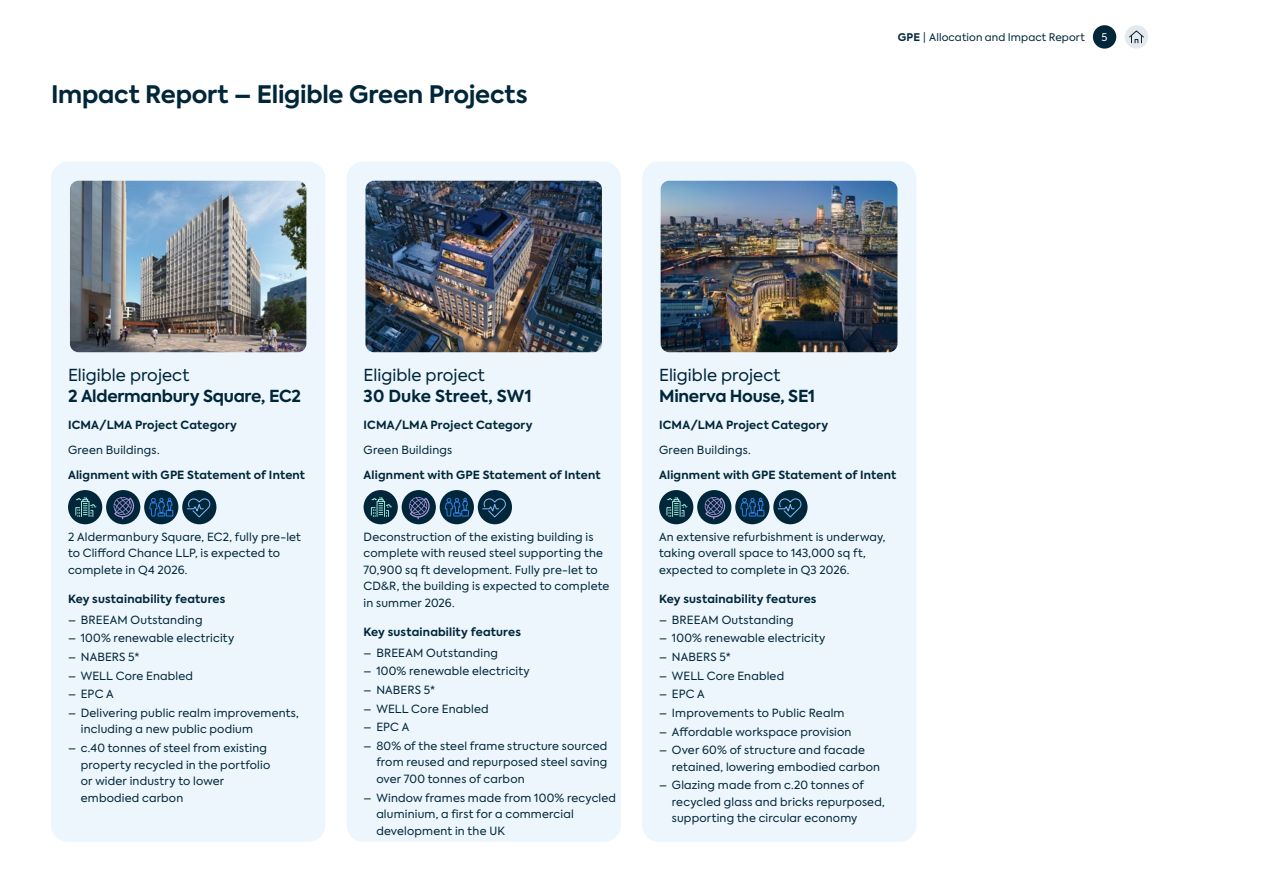
<style>
.page{position:relative;width:1263px;height:893px;background:#fff}
.page>*{position:absolute;margin:0;border:0;box-sizing:border-box;transform-origin:0 0}
.PageTitle1_16_19pt{font:700 24px "Axiforma";letter-spacing:-.01em;color:#00263a}
.Heading_Top-level-1_Navy{font:700 16.5px/21px "Axiforma";letter-spacing:-.015em;color:#00263a}
.Heading_Top-level-1_Navy-2{font:700 16.5px/21px "Axiforma";letter-spacing:.005em;color:#00263a}
.Bodytext_7_5pt{font:11.25px/16.5px "Axiforma";letter-spacing:.02em;color:#00263a}
.Heading2{font:700 11.25px "Axiforma";letter-spacing:.015em;color:#00263a}
.Heading2-2{font:11.25px "Axiforma";letter-spacing:.02em;color:#00263a}
.t1{font:10.5px "Axiforma";letter-spacing:.01em;color:#00263a}
.t2{font:10.5px "Axiforma";color:#fff}
.s1{font-weight:700}
.s2{font-weight:400}
</style>
<div class="page">
<div style="left:347px;top:162px;width:274px;height:680px;background:#edf6fc;border-radius:17px"></div>
<div style="left:51px;top:162px;width:274px;height:680px;background:#edf6fc;border-radius:17px"></div>
<div style="left:364px;top:490px;width:34px;height:34px;background:#00263a;border-radius:50%"></div>
<svg style="left:371px;top:497px;width:21px;height:20px"></svg>
<div style="left:440px;top:490px;width:34px;height:34px;background:#00263a;border-radius:50%"></div>
<svg style="left:444px;top:490px;width:25px;height:34px"></svg>
<div style="left:478px;top:490px;width:34px;height:34px;background:#00263a;border-radius:50%"></div>
<svg style="left:482px;top:498px;width:24px;height:21px"></svg>
<div style="left:402px;top:490px;width:34px;height:34px;background:#00263a;border-radius:50%"></div>
<svg style="left:409px;top:497px;width:21px;height:22px"></svg>
<div style="left:68px;top:490px;width:34px;height:34px;background:#00263a;border-radius:50%"></div>
<svg style="left:75px;top:497px;width:22px;height:20px"></svg>
<div style="left:144px;top:490px;width:34px;height:34px;background:#00263a;border-radius:50%"></div>
<svg style="left:149px;top:490px;width:25px;height:34px"></svg>
<div style="left:182px;top:490px;width:34px;height:34px;background:#00263a;border-radius:50%"></div>
<svg style="left:186px;top:498px;width:24px;height:21px"></svg>
<div style="left:106px;top:490px;width:34px;height:34px;background:#00263a;border-radius:50%"></div>
<svg style="left:113px;top:497px;width:21px;height:22px"></svg>
<img style="left:365px;top:181px;width:237px;height:171px">
<img style="left:70px;top:181px;width:236px;height:171px">
<div style="left:642px;top:162px;width:274px;height:680px;background:#edf6fc;border-radius:17px"></div>
<div style="left:659px;top:490px;width:34px;height:34px;background:#00263a;border-radius:50%"></div>
<svg style="left:666px;top:497px;width:22px;height:20px"></svg>
<div style="left:735px;top:490px;width:34px;height:34px;background:#00263a;border-radius:50%"></div>
<svg style="left:740px;top:490px;width:25px;height:34px"></svg>
<div style="left:773px;top:490px;width:34px;height:34px;background:#00263a;border-radius:50%"></div>
<svg style="left:777px;top:498px;width:24px;height:21px"></svg>
<div style="left:697px;top:490px;width:34px;height:34px;background:#00263a;border-radius:50%"></div>
<svg style="left:704px;top:497px;width:21px;height:22px"></svg>
<img style="left:661px;top:181px;width:236px;height:171px">
<div style="left:1093px;top:25px;width:23px;height:24px;background:#00263a;border-radius:50%"></div>
<div style="left:1125px;top:25px;width:23px;height:24px;background:#e6e9eb;border-radius:50%"></div>
<svg style="left:1129px;top:30px;width:15px;height:14px"></svg>
<p class="PageTitle1_16_19pt" style="left:51px;top:78px;width:478px">Impact Report – Eligible Green Projects</p>
<p class="t1" style="left:898px;top:30px;width:188px"><span class="s1">GPE</span> | Allocation and Impact Report</p>
<p class="t2" style="left:1101px;top:30px;width:7px">5</p>
<h4 class="Heading_Top-level-1_Navy" style="left:68px;top:365px;width:235px"><span class="s2">Eligible project<br></span>2 Aldermanbury Square, EC2</h4>
<p class="Heading2" style="left:68px;top:418px;width:171px">ICMA/LMA Project Category</p>
<p class="Heading2-2" style="left:68px;top:443px;width:93px">Green Buildings.</p>
<p class="Heading2" style="left:68px;top:468px;width:239px">Alignment with GPE Statement of Intent</p>
<h4 class="Heading_Top-level-1_Navy-2" style="left:364px;top:365px;width:170px"><span class="s2">Eligible project<br></span>30 Duke Street, SW1</h4>
<p class="Heading2" style="left:364px;top:418px;width:171px">ICMA/LMA Project Category</p>
<p class="Heading2-2" style="left:364px;top:443px;width:90px">Green Buildings</p>
<p class="Heading2" style="left:364px;top:468px;width:239px">Alignment with GPE Statement of Intent</p>
<h4 class="Heading_Top-level-1_Navy" style="left:659px;top:365px;width:157px"><span class="s2">Eligible project<br></span>Minerva House, SE1</h4>
<p class="Heading2" style="left:659px;top:418px;width:171px">ICMA/LMA Project Category</p>
<p class="Heading2-2" style="left:659px;top:443px;width:93px">Green Buildings.</p>
<p class="Heading2" style="left:659px;top:468px;width:239px">Alignment with GPE Statement of Intent</p>
<p class="Bodytext_7_5pt" style="left:68px;top:529px;width:234px">2 Aldermanbury Square, EC2, fully pre-let to Clifford Chance LLP, is expected to complete in Q4 2026.</p>
<p class="Heading2" style="left:68px;top:591px;width:159px">Key sustainability features</p>
<p class="Bodytext_7_5pt" style="left:68px;top:612px;width:136px">– BREEAM Outstanding</p>
<p class="Bodytext_7_5pt" style="left:68px;top:630px;width:168px">– 100% renewable electricity</p>
<p class="Bodytext_7_5pt" style="left:68px;top:649px;width:73px">– NABERS 5*</p>
<p class="Bodytext_7_5pt" style="left:68px;top:668px;width:127px">– WELL Core Enabled</p>
<p class="Bodytext_7_5pt" style="left:68px;top:686px;width:47px">– EPC A</p>
<p class="Bodytext_7_5pt" style="left:81px;top:705px;width:220px;text-indent:-13px">– Delivering public realm improvements, including a new public podium</p>
<p class="Bodytext_7_5pt" style="left:81px;top:740px;width:191px;text-indent:-13px">– c.40 tonnes of steel from existing property recycled in the portfolio or wider industry to lower embodied carbon</p>
<p class="Bodytext_7_5pt" style="left:364px;top:529px;width:247px">Deconstruction of the existing building is complete with reused steel supporting the 70,900 sq ft development. Fully pre-let to CD&amp;R, the building is expected to complete in summer 2026.</p>
<p class="Heading2" style="left:364px;top:624px;width:159px">Key sustainability features</p>
<p class="Bodytext_7_5pt" style="left:364px;top:645px;width:136px">– BREEAM Outstanding</p>
<p class="Bodytext_7_5pt" style="left:364px;top:663px;width:168px">– 100% renewable electricity</p>
<p class="Bodytext_7_5pt" style="left:364px;top:682px;width:73px">– NABERS 5*</p>
<p class="Bodytext_7_5pt" style="left:364px;top:701px;width:127px">– WELL Core Enabled</p>
<p class="Bodytext_7_5pt" style="left:364px;top:719px;width:47px">– EPC A</p>
<p class="Bodytext_7_5pt" style="left:376px;top:738px;width:233px;text-align:justify;text-indent:-13px">– 80% of the steel frame structure sourced from reused and repurposed steel saving over 700 tonnes of carbon</p>
<p class="Bodytext_7_5pt" style="left:376px;top:789px;width:241px;text-indent:-13px">– Window frames made from 100% recycled aluminium, a first for a commercial development in the UK</p>
<p class="Bodytext_7_5pt" style="left:659px;top:529px;width:228px">An extensive refurbishment is underway, taking overall space to 143,000 sq ft, expected to complete in Q3 2026.</p>
<p class="Heading2" style="left:659px;top:591px;width:159px">Key sustainability features</p>
<p class="Bodytext_7_5pt" style="left:659px;top:612px;width:136px">– BREEAM Outstanding</p>
<p class="Bodytext_7_5pt" style="left:659px;top:630px;width:168px">– 100% renewable electricity</p>
<p class="Bodytext_7_5pt" style="left:659px;top:649px;width:73px">– NABERS 5*</p>
<p class="Bodytext_7_5pt" style="left:659px;top:668px;width:127px">– WELL Core Enabled</p>
<p class="Bodytext_7_5pt" style="left:659px;top:686px;width:47px">– EPC A</p>
<p class="Bodytext_7_5pt" style="left:659px;top:705px;width:187px">– Improvements to Public Realm</p>
<p class="Bodytext_7_5pt" style="left:659px;top:723px;width:194px">– Affordable workspace provision</p>
<p class="Bodytext_7_5pt" style="left:672px;top:742px;width:210px;text-indent:-13px">– Over 60% of structure and facade retained, lowering embodied carbon</p>
<p class="Bodytext_7_5pt" style="left:672px;top:777px;width:214px;text-indent:-13px">– Glazing made from c.20 tonnes of recycled glass and bricks repurposed, supporting the circular economy</p>
</div>
